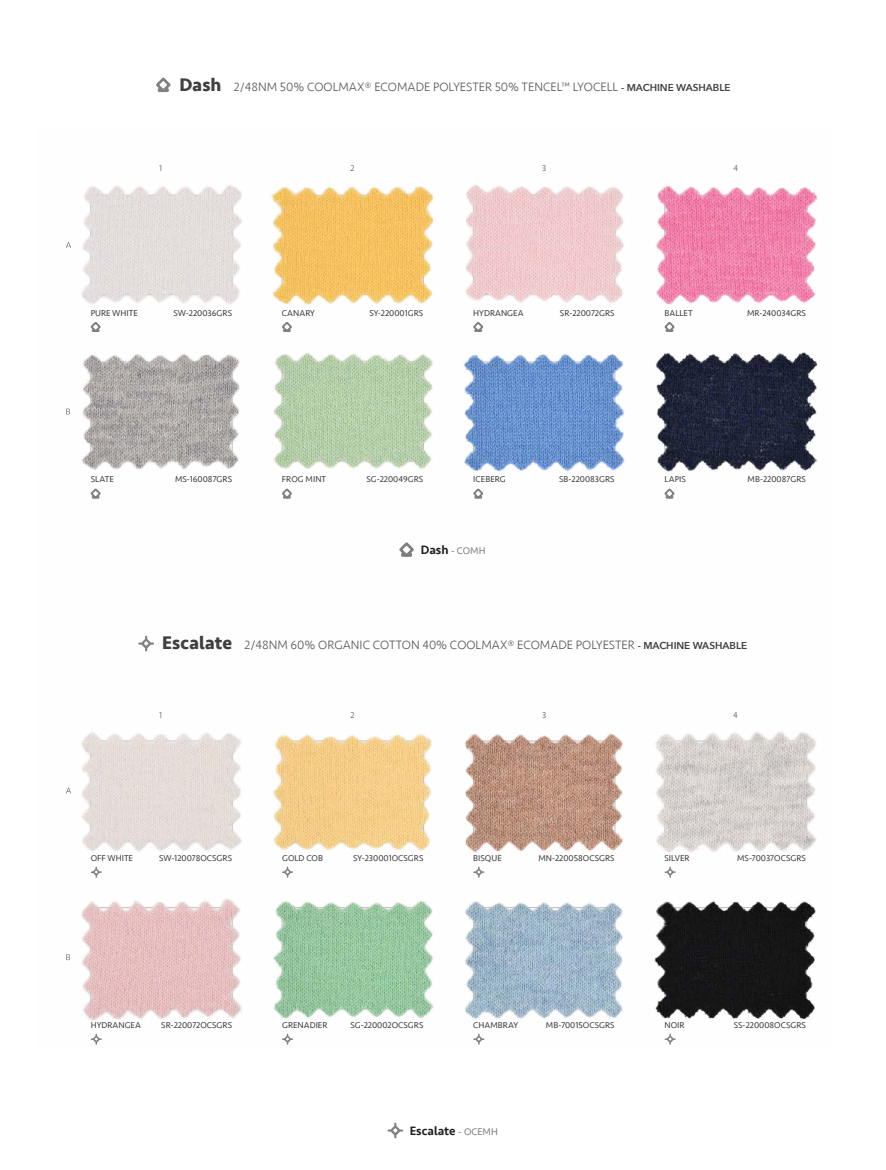
<style>
.page{position:relative;width:886px;height:1170px;background:#fff}
.page>*{position:absolute;margin:0;border:0;box-sizing:border-box;transform-origin:0 0}
.t1{font:300 12.5px "Seravek";color:#58595b}
.t2{font:500 12.5px "Seravek";color:#231f20}
.t3{font:10px "Seravek";color:#808184}
.t4{font:8.75px "Seravek";color:#404041}
.t5{font:300 8.75px "Seravek";color:#58595b}
.s1{font-weight:700;font-size:18.75px;color:#404041}
.s2{font-family:"Avenir Next";font-weight:600;font-size:10px;color:#404041}
.s3{font-weight:500;font-size:12.5px;color:#231f20}
.s4{font-weight:400;font-size:10px;color:#808184}
</style>
<div class="page">
<svg style="left:156px;top:77px;width:15px;height:14px"></svg>
<svg style="left:158px;top:88px;width:11px;height:4px"></svg>
<svg style="left:159px;top:81px;width:8px;height:8px"></svg>
<svg style="left:387px;top:1122px;width:16px;height:16px"></svg>
<img style="left:66px;top:185px;width:752px;height:860px">
<h1 class="t1" style="left:179px;top:79px;width:553px"><span class="s1">Dash</span> 2/48NM 50% COOLMAX® ECOMADE POLYESTER 50% TENCEL™ LYOCELL <span class="s2">- MACHINE WASHABLE</span></h1>
<p class="t5" style="left:159px;top:163px;width:4px">1</p>
<p class="t5" style="left:350px;top:163px;width:6px">2</p>
<p class="t5" style="left:542px;top:163px;width:6px">3</p>
<p class="t5" style="left:733px;top:163px;width:6px">4</p>
<p class="t4" style="left:91px;top:306px;width:49px">PURE WHITE</p>
<p class="t4" style="left:173px;top:306px;width:60px">SW-220036GRS</p>
<p class="t4" style="left:282px;top:306px;width:34px">CANARY</p>
<p class="t4" style="left:369px;top:306px;width:55px">SY-220001GRS</p>
<p class="t4" style="left:473px;top:306px;width:52px">HYDRANGEA</p>
<p class="t4" style="left:560px;top:306px;width:56px">SR-220072GRS</p>
<p class="t4" style="left:664px;top:306px;width:30px">BALLET</p>
<p class="t4" style="left:747px;top:306px;width:60px">MR-240034GRS</p>
<p class="t4" style="left:91px;top:473px;width:25px">SLATE</p>
<p class="t4" style="left:175px;top:473px;width:58px">MS-160087GRS</p>
<p class="t4" style="left:282px;top:473px;width:46px">FROG MINT</p>
<p class="t4" style="left:366px;top:473px;width:58px">SG-220049GRS</p>
<p class="t4" style="left:473px;top:473px;width:34px">ICEBERG</p>
<p class="t4" style="left:559px;top:473px;width:57px">SB-220083GRS</p>
<p class="t4" style="left:664px;top:473px;width:23px">LAPIS</p>
<p class="t4" style="left:748px;top:473px;width:60px">MB-220087GRS</p>
<p class="t3" style="left:421px;top:543px;width:66px"><span class="s3">Dash</span> - COMH</p>
<h1 class="t1" style="left:162px;top:637px;width:586px"><span class="s1">Escalate</span> 2/48NM 60% ORGANIC COTTON 40% COOLMAX® ECOMADE POLYESTER <span class="s2">- MACHINE WASHABLE</span></h1>
<p class="t5" style="left:159px;top:710px;width:4px">1</p>
<p class="t5" style="left:350px;top:710px;width:6px">2</p>
<p class="t5" style="left:542px;top:710px;width:6px">3</p>
<p class="t5" style="left:733px;top:710px;width:6px">4</p>
<p class="t4" style="left:91px;top:851px;width:44px">OFF WHITE</p>
<p class="t4" style="left:159px;top:851px;width:74px">SW-120078OCSGRS</p>
<p class="t4" style="left:282px;top:851px;width:43px">GOLD COB</p>
<p class="t4" style="left:353px;top:851px;width:72px">SY-230001OCSGRS</p>
<p class="t4" style="left:473px;top:851px;width:30px">BISQUE</p>
<p class="t4" style="left:538px;top:851px;width:78px">MN-220058OCSGRS</p>
<p class="t4" style="left:664px;top:851px;width:27px">SILVER</p>
<p class="t4" style="left:737px;top:851px;width:70px">MS-70037OCSGRS</p>
<p class="t4" style="left:91px;top:1018px;width:52px">HYDRANGEA</p>
<p class="t4" style="left:161px;top:1018px;width:72px">SR-220072OCSGRS</p>
<p class="t4" style="left:282px;top:1018px;width:47px">GRENADIER</p>
<p class="t4" style="left:350px;top:1018px;width:75px">SG-220002OCSGRS</p>
<p class="t4" style="left:473px;top:1018px;width:46px">CHAMBRAY</p>
<p class="t4" style="left:546px;top:1018px;width:70px">MB-70015OCSGRS</p>
<p class="t4" style="left:664px;top:1018px;width:22px">NOIR</p>
<p class="t4" style="left:734px;top:1018px;width:73px">SS-220008OCSGRS</p>
<h1 class="t2" style="left:410px;top:1122px;width:90px">Escalate <span class="s4">- OCEMH</span></h1>
</div>
